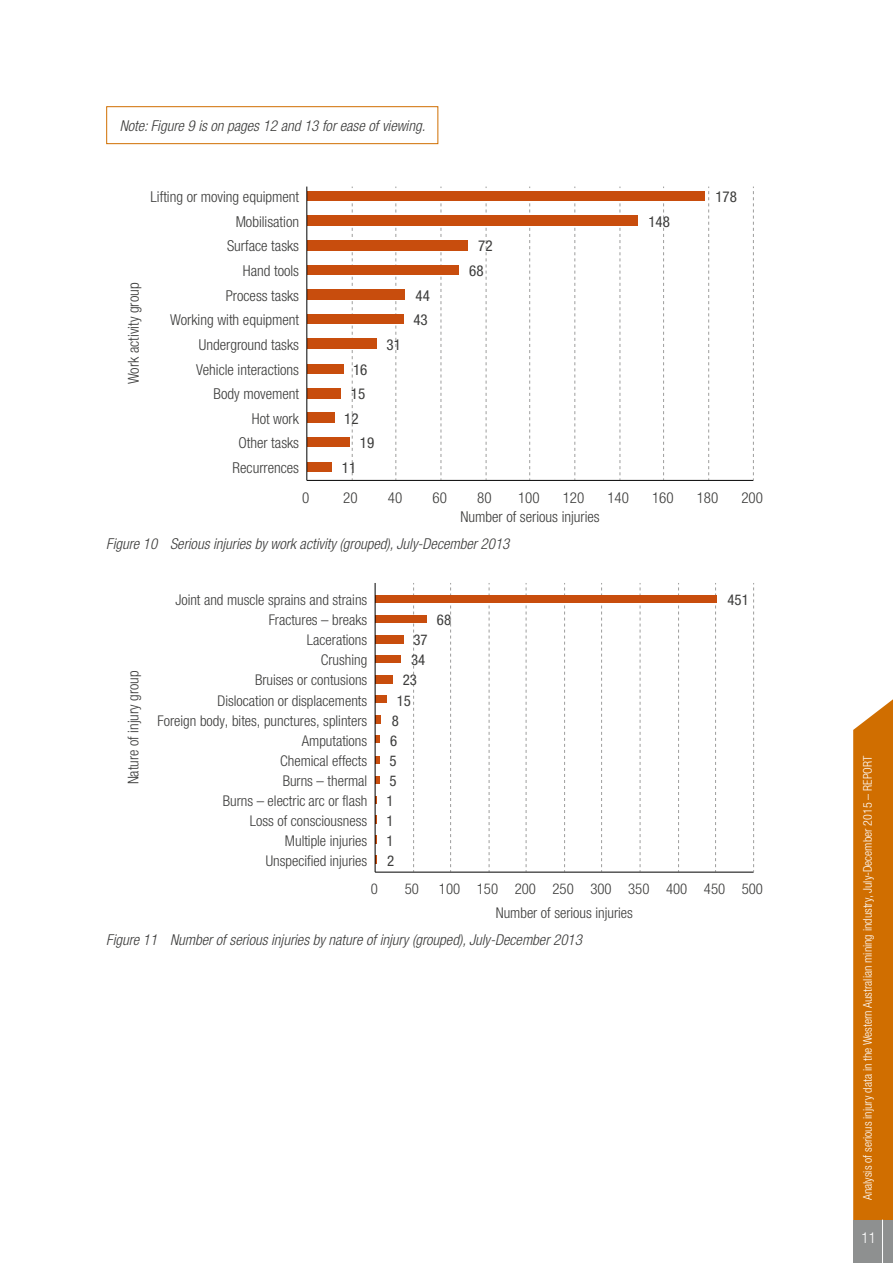
<style>
.page{position:relative;width:893px;height:1263px;background:#fff}
.page>*{position:absolute;margin:0;border:0;box-sizing:border-box;transform-origin:0 0}
.t1{font:300 condensed 15px "Helvetica Neue";color:#3c3c3b}
.Text{font:italic 300 condensed 15px "Helvetica Neue LT Std";color:#3c3c3b}
.t2{font:300 condensed 15px "Helvetica Neue LT Std";color:#3c3c3b}
.t3{font:condensed 15px "Helvetica Neue";color:#3c3c3b}
.t4{font:300 condensed 15px "Helvetica Neue LT Std";color:#fff}
.t5{font:300 condensed 14.85px "Helvetica Neue";color:#3c3c3b}
.t6{font:300 condensed 14.85px "Helvetica Neue LT Std";color:#3c3c3b}
.t7{font:condensed 14.85px "Helvetica Neue";color:#3c3c3b}
.t8{font:300 condensed 12px "Helvetica Neue LT Std";color:#fff}
</style>
<div class="page">
<svg style="left:853px;top:699px;width:40px;height:521px;background:#d2760e"></svg>
<div style="left:853px;top:1220px;width:40px;height:43px;background:#8e9090"></div>
<hr style="left:882px;top:1219px;width:1px;height:44px;background:#fff">
<svg style="left:753px;top:187px;width:1px;height:293px"></svg>
<svg style="left:708px;top:187px;width:1px;height:293px"></svg>
<svg style="left:663px;top:187px;width:1px;height:293px"></svg>
<svg style="left:620px;top:187px;width:1px;height:293px"></svg>
<svg style="left:574px;top:187px;width:1px;height:293px"></svg>
<svg style="left:529px;top:187px;width:1px;height:293px"></svg>
<svg style="left:486px;top:187px;width:1px;height:293px"></svg>
<svg style="left:441px;top:187px;width:1px;height:293px"></svg>
<svg style="left:395px;top:187px;width:1px;height:293px"></svg>
<svg style="left:352px;top:187px;width:1px;height:293px"></svg>
<hr style="left:307px;top:480px;width:446px;height:1px;background:#000">
<div style="left:307px;top:462px;width:24px;height:9px;background:#c84d0d"></div>
<div style="left:307px;top:438px;width:42px;height:9px;background:#c84d0d"></div>
<div style="left:307px;top:215px;width:331px;height:11px;background:#c84d0d"></div>
<div style="left:307px;top:388px;width:33px;height:11px;background:#c84d0d"></div>
<div style="left:307px;top:192px;width:397px;height:9px;background:#c84d0d"></div>
<div style="left:307px;top:266px;width:152px;height:9px;background:#c84d0d"></div>
<div style="left:307px;top:339px;width:69px;height:10px;background:#c84d0d"></div>
<div style="left:307px;top:241px;width:161px;height:10px;background:#c84d0d"></div>
<div style="left:307px;top:364px;width:36px;height:9px;background:#c84d0d"></div>
<div style="left:307px;top:289px;width:98px;height:11px;background:#c84d0d"></div>
<div style="left:307px;top:413px;width:27px;height:10px;background:#c84d0d"></div>
<div style="left:307px;top:315px;width:96px;height:9px;background:#c84d0d"></div>
<hr style="left:306px;top:187px;width:1px;height:293px;background:#000">
<svg style="left:753px;top:583px;width:1px;height:289px"></svg>
<svg style="left:715px;top:583px;width:1px;height:289px"></svg>
<svg style="left:678px;top:583px;width:1px;height:289px"></svg>
<svg style="left:640px;top:583px;width:1px;height:289px"></svg>
<svg style="left:601px;top:583px;width:1px;height:289px"></svg>
<svg style="left:564px;top:583px;width:1px;height:289px"></svg>
<svg style="left:526px;top:583px;width:1px;height:289px"></svg>
<svg style="left:489px;top:583px;width:1px;height:289px"></svg>
<svg style="left:450px;top:583px;width:1px;height:289px"></svg>
<svg style="left:413px;top:583px;width:1px;height:289px"></svg>
<hr style="left:375px;top:872px;width:379px;height:1px;background:#000">
<svg style="left:376px;top:756px;width:4px;height:7px"></svg>
<svg style="left:376px;top:776px;width:4px;height:7px"></svg>
<div style="left:375px;top:596px;width:342px;height:7px;background:#c84d0d"></div>
<div style="left:375px;top:696px;width:12px;height:7px;background:#c84d0d"></div>
<div style="left:375px;top:616px;width:52px;height:7px;background:#c84d0d"></div>
<svg style="left:376px;top:736px;width:4px;height:7px"></svg>
<div style="left:375px;top:655px;width:25px;height:8px;background:#c84d0d"></div>
<div style="left:375px;top:635px;width:28px;height:9px;background:#c84d0d"></div>
<div style="left:375px;top:675px;width:18px;height:9px;background:#c84d0d"></div>
<div style="left:375px;top:715px;width:6px;height:9px;background:#c84d0d"></div>
<hr style="left:375px;top:583px;width:1px;height:289px;background:#000">
<div style="left:106px;top:106px;width:332px;height:38px;border:1px solid #d06e00"></div>
<p class="Text" style="left:120px;top:117px;width:307px">Note: Figure 9 is on pages 12 and 13 for ease of viewing.</p>
<p class="t1" style="left:151px;top:188px;width:150px">Lifting or moving equipment</p>
<p class="t3" style="left:715px;top:188px;width:23px">178</p>
<p class="t1" style="left:236px;top:213px;width:65px">Mobilisation</p>
<p class="t3" style="left:648px;top:213px;width:23px">148</p>
<p class="t1" style="left:227px;top:238px;width:74px">Surface tasks</p>
<p class="t3" style="left:478px;top:237px;width:16px">72</p>
<p class="t2" style="left:125px;top:384px;width:103px;rotate:-90deg">Work activity group</p>
<p class="t1" style="left:243px;top:262px;width:58px">Hand tools</p>
<p class="t3" style="left:469px;top:262px;width:16px">68</p>
<p class="t1" style="left:226px;top:287px;width:75px">Process tasks</p>
<p class="t3" style="left:416px;top:287px;width:16px">44</p>
<p class="t1" style="left:170px;top:311px;width:130px">Working with equipment</p>
<p class="t3" style="left:413px;top:311px;width:16px">43</p>
<p class="t1" style="left:199px;top:336px;width:102px">Underground tasks</p>
<p class="t3" style="left:387px;top:336px;width:16px">31</p>
<p class="t1" style="left:196px;top:361px;width:104px">Vehicle interactions</p>
<p class="t3" style="left:353px;top:360px;width:16px">16</p>
<p class="t1" style="left:214px;top:385px;width:87px">Body movement</p>
<p class="t3" style="left:351px;top:385px;width:16px">15</p>
<p class="t1" style="left:252px;top:410px;width:49px">Hot work</p>
<p class="t3" style="left:344px;top:410px;width:16px">12</p>
<p class="t1" style="left:238px;top:434px;width:62px">Other tasks</p>
<p class="t3" style="left:360px;top:434px;width:16px">19</p>
<p class="t1" style="left:233px;top:459px;width:68px">Recurrences</p>
<p class="t3" style="left:342px;top:459px;width:16px">11</p>
<p class="t1" style="left:302px;top:489px;width:9px">0</p>
<p class="t1" style="left:343px;top:489px;width:16px">20</p>
<p class="t1" style="left:388px;top:489px;width:16px">40</p>
<p class="t1" style="left:432px;top:489px;width:16px">60</p>
<p class="t1" style="left:477px;top:489px;width:16px">80</p>
<p class="t1" style="left:518px;top:489px;width:23px">100</p>
<p class="t1" style="left:563px;top:489px;width:23px">120</p>
<p class="t1" style="left:607px;top:489px;width:23px">140</p>
<p class="t1" style="left:652px;top:489px;width:23px">160</p>
<p class="t1" style="left:697px;top:489px;width:23px">180</p>
<p class="t1" style="left:741px;top:489px;width:23px">200</p>
<p class="t2" style="left:460px;top:508px;width:141px">Number of serious injuries</p>
<p class="Text" style="left:106px;top:535px;width:405px">Figure 10 Serious injuries by work activity (grouped), July-December 2013</p>
<p class="t5" style="left:175px;top:592px;width:193px">Joint and muscle sprains and strains</p>
<p class="t7" style="left:727px;top:591px;width:23px">451</p>
<p class="t6" style="left:125px;top:784px;width:115px;rotate:-90deg">Nature of injury group</p>
<p class="t5" style="left:269px;top:612px;width:100px">Fractures – breaks</p>
<p class="t7" style="left:437px;top:611px;width:16px">68</p>
<p class="t5" style="left:307px;top:632px;width:62px">Lacerations</p>
<p class="t7" style="left:413px;top:632px;width:16px">37</p>
<p class="t5" style="left:255px;top:672px;width:114px">Bruises or contusions</p>
<p class="t7" style="left:403px;top:672px;width:16px">23</p>
<p class="t5" style="left:158px;top:712px;width:211px">Foreign body, bites, punctures, splinters</p>
<p class="t7" style="left:392px;top:712px;width:9px">8</p>
<p class="t5" style="left:321px;top:652px;width:48px">Crushing</p>
<p class="t7" style="left:411px;top:652px;width:16px">34</p>
<p class="t5" style="left:217px;top:692px;width:151px">Dislocation or displacements</p>
<p class="t7" style="left:397px;top:692px;width:16px">15</p>
<p class="t5" style="left:302px;top:732px;width:67px">Amputations</p>
<p class="t7" style="left:390px;top:732px;width:9px">6</p>
<p class="t5" style="left:280px;top:752px;width:89px">Chemical effects</p>
<p class="t7" style="left:390px;top:752px;width:9px">5</p>
<p class="t5" style="left:283px;top:772px;width:86px">Burns – thermal</p>
<p class="t7" style="left:390px;top:772px;width:9px">5</p>
<p class="t5" style="left:223px;top:792px;width:146px">Burns – electric arc or flash</p>
<p class="t7" style="left:386px;top:792px;width:9px">1</p>
<p class="t5" style="left:250px;top:812px;width:119px">Loss of consciousness</p>
<p class="t7" style="left:386px;top:812px;width:9px">1</p>
<p class="t5" style="left:285px;top:832px;width:84px">Multiple injuries</p>
<p class="t7" style="left:386px;top:832px;width:9px">1</p>
<p class="t5" style="left:266px;top:852px;width:103px">Unspecified injuries</p>
<p class="t7" style="left:387px;top:852px;width:9px">2</p>
<p class="t5" style="left:371px;top:880px;width:9px">0</p>
<p class="t5" style="left:405px;top:880px;width:16px">50</p>
<p class="t5" style="left:439px;top:880px;width:326px">100 150 200 250 300 350 400 450 500</p>
<p class="t6" style="left:496px;top:904px;width:139px">Number of serious injuries</p>
<p class="Text" style="left:106px;top:931px;width:477px">Figure 11 Number of serious injuries by nature of injury (grouped), July-December 2013</p>
<p class="t8" style="left:861px;top:1200px;width:446px;rotate:-90deg">Analysis of serious injury data in the Western Australian mining industry, July-December 2015 – REPORT</p>
<p class="t4" style="left:862px;top:1229px;width:16px">11</p>
</div>
